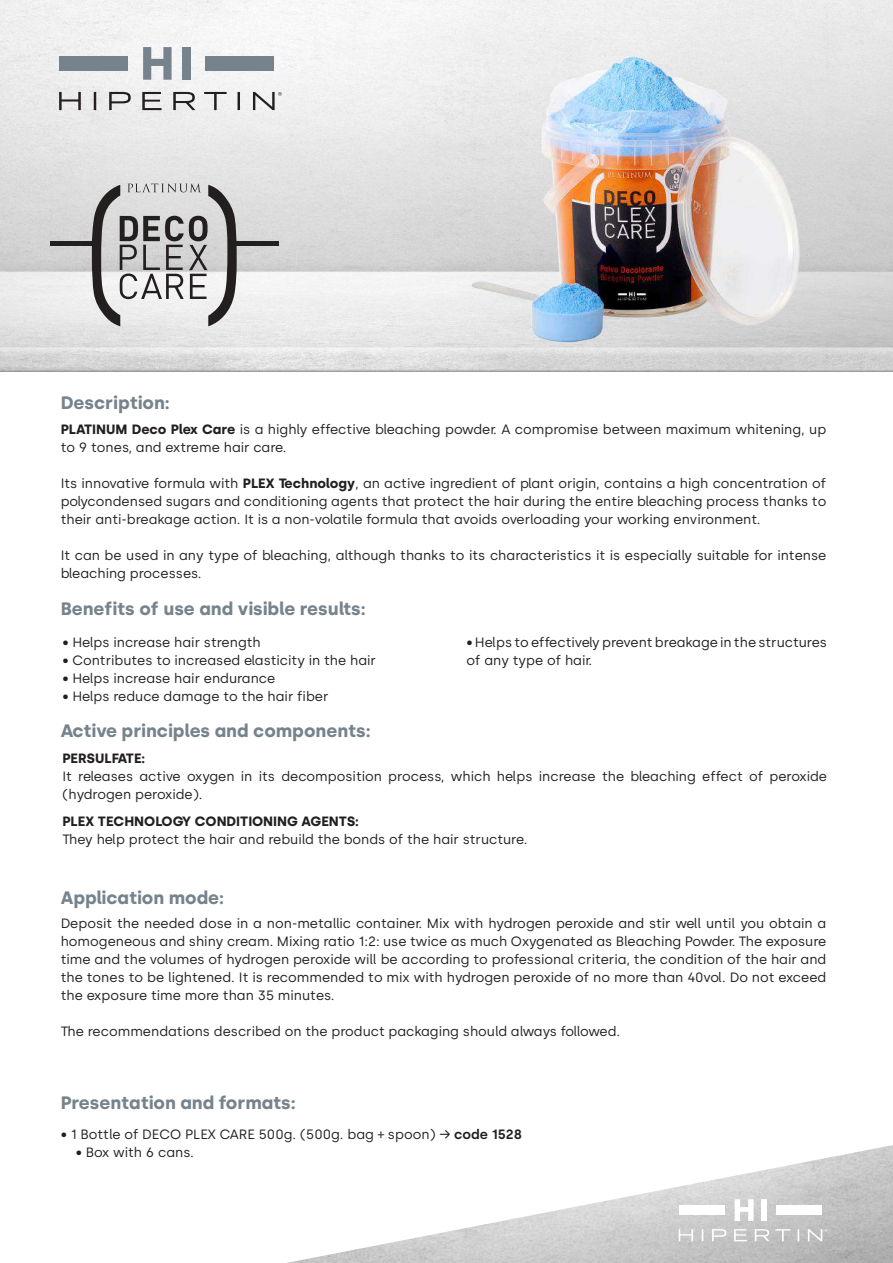
<style>
.page{position:relative;width:893px;height:1263px;background:#fff}
.page>*{position:absolute;margin:0;border:0;box-sizing:border-box;transform-origin:0 0}
.t1{font:700 18px "Silka";color:#76838d}
.t2{font:13.5px/18px "Silka";color:#241f1f}
.t3{font:700 13.5px "Silka";color:#241f1f}
.s1{font-weight:700}
.s2{font-weight:600}
</style>
<div class="page">
<img style="left:0;top:0;width:893px;height:371px">
<svg style="left:59px;top:92px;width:22px;height:18px"></svg>
<svg style="left:94px;top:92px;width:2px;height:18px"></svg>
<svg style="left:109px;top:92px;width:22px;height:18px"></svg>
<svg style="left:142px;top:92px;width:20px;height:18px"></svg>
<svg style="left:173px;top:92px;width:22px;height:18px"></svg>
<svg style="left:204px;top:92px;width:23px;height:18px"></svg>
<svg style="left:238px;top:92px;width:2px;height:18px"></svg>
<svg style="left:143px;top:47px;width:29px;height:33px"></svg>
<div style="left:182px;top:47px;width:9px;height:33px;background:#76838d"></div>
<div style="left:59px;top:56px;width:69px;height:15px;background:#76838d"></div>
<div style="left:205px;top:56px;width:69px;height:15px;background:#76838d"></div>
<svg style="left:253px;top:92px;width:29px;height:18px"></svg>
<hr style="left:50px;top:241px;width:49px;height:4px;background:#241f1f">
<hr style="left:230px;top:241px;width:49px;height:4px;background:#241f1f">
<svg style="left:92px;top:183px;width:145px;height:143px"></svg>
<img style="left:447px;top:26px;width:380px;height:338px">
<img style="left:287px;top:1145px;width:606px;height:118px">
<svg style="left:679px;top:1229px;width:14px;height:12px"></svg>
<svg style="left:702px;top:1229px;width:1px;height:12px"></svg>
<svg style="left:712px;top:1229px;width:14px;height:12px"></svg>
<svg style="left:734px;top:1229px;width:13px;height:12px"></svg>
<svg style="left:755px;top:1229px;width:14px;height:12px"></svg>
<svg style="left:775px;top:1229px;width:15px;height:12px"></svg>
<svg style="left:798px;top:1229px;width:1px;height:12px"></svg>
<svg style="left:735px;top:1199px;width:19px;height:22px"></svg>
<div style="left:761px;top:1199px;width:5px;height:22px;background:#fff"></div>
<div style="left:679px;top:1205px;width:46px;height:10px;background:#fff"></div>
<div style="left:776px;top:1205px;width:46px;height:10px;background:#fff"></div>
<svg style="left:808px;top:1229px;width:19px;height:12px"></svg>
<h1 class="t1" style="left:61px;top:392px;width:111px">Description:</h1>
<p class="t2" style="left:61px;top:421px;width:767px"><span class="s1">PLATINUM Deco Plex Care</span> is a highly effective bleaching powder. A compromise between maximum whitening, up to 9 tones, and extreme hair care.</p>
<p class="t2" style="left:61px;top:475px;width:767px;text-align:justify">Its innovative formula with <span class="s1">PLEX Technology</span>, an active ingredient of plant origin, contains a high concentration of polycondensed sugars and conditioning agents that protect the hair during the entire bleaching process thanks to their anti-breakage action. It is a non-volatile formula that avoids overloading your working environment.</p>
<p class="t2" style="left:61px;top:547px;width:767px">It can be used in any type of bleaching, although thanks to its characteristics it is especially suitable for intense bleaching processes.</p>
<h1 class="t1" style="left:61px;top:598px;width:307px">Benefits of use and visible results:</h1>
<p class="t2" style="left:62px;top:633px;width:200px">• Helps increase hair strength</p>
<p class="t2" style="left:62px;top:651px;width:315px">• Contributes to increased elasticity in the hair</p>
<p class="t2" style="left:62px;top:669px;width:215px">• Helps increase hair endurance</p>
<p class="t2" style="left:62px;top:687px;width:268px">• Helps reduce damage to the hair fiber</p>
<p class="t2" style="left:466px;top:633px;width:362px">• Helps to effectively prevent breakage in the structures of any type of hair.</p>
<h1 class="t1" style="left:61px;top:720px;width:311px">Active principles and components:</h1>
<p class="t3" style="left:62px;top:750px;width:84px">PERSULFATE:</p>
<p class="t2" style="left:62px;top:768px;width:766px">It releases active oxygen in its decomposition process, which helps increase the bleaching effect of peroxide (hydrogen peroxide).</p>
<p class="t3" style="left:62px;top:813px;width:298px">PLEX TECHNOLOGY CONDITIONING AGENTS:</p>
<p class="t2" style="left:62px;top:831px;width:467px">They help protect the hair and rebuild the bonds of the hair structure.</p>
<h1 class="t1" style="left:61px;top:887px;width:165px">Application mode:</h1>
<p class="t2" style="left:61px;top:915px;width:767px;text-align:justify">Deposit the needed dose in a non-metallic container. Mix with hydrogen peroxide and stir well until you obtain a homogeneous and shiny cream. Mixing ratio 1:2: use twice as much Oxygenated as Bleaching Powder. The exposure time and the volumes of hydrogen peroxide will be according to professional criteria, the condition of the hair and the tones to be lightened. It is recommended to mix with hydrogen peroxide of no more than 40vol. Do not exceed the exposure time more than 35 minutes.</p>
<p class="t2" style="left:61px;top:1023px;width:561px">The recommendations described on the product packaging should always followed.</p>
<h1 class="t1" style="left:61px;top:1092px;width:237px">Presentation and formats:</h1>
<p class="t2" style="left:61px;top:1125px;width:463px">• 1 Bottle of DECO PLEX CARE 500g. (500g. bag + spoon) → <span class="s2">code 1528</span></p>
<p class="t2" style="left:76px;top:1143px;width:120px">• Box with 6 cans.</p>
</div>
